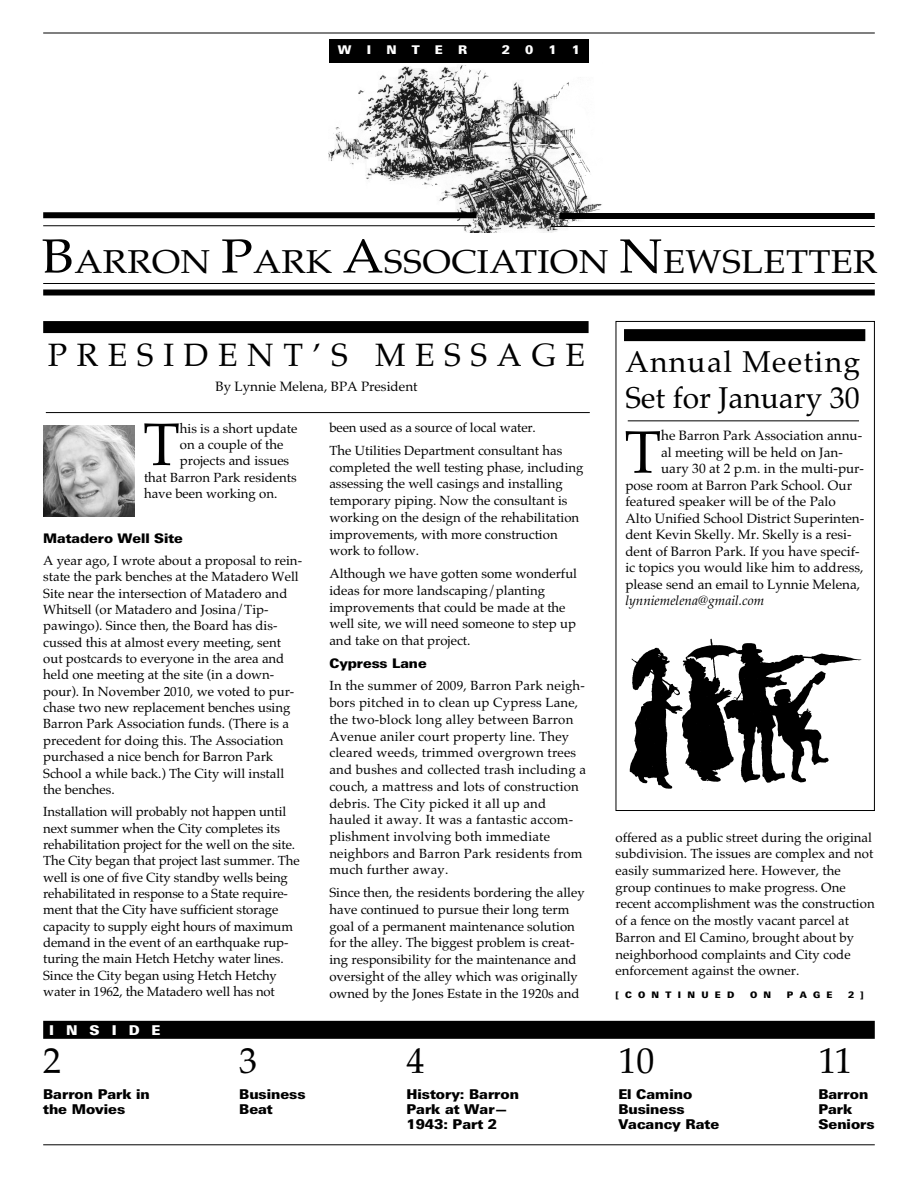
<style>
.page{position:relative;width:918px;height:1188px;background:#fff}
.page>*{position:absolute;margin:0;border:0;box-sizing:border-box;transform-origin:0 0}
.t1{font:60.3px "Palatino";color:#000}
.t2{font:60.15px "Palatino";color:#000}
.t3{font:36px "Palatino";color:#000}
.t4{font:33px "Palatino";letter-spacing:.005em;color:#000;scale:1.1 1}
.t5{font:32.25px "Palatino";letter-spacing:.295em;color:#000}
.t6{font:30px/36.6px "Palatino";letter-spacing:.02em;color:#000}
.t7{font:13.5px "Palatino";color:#000}
.t8{font:900 13.5px/15px "Linotype Univers Basic";color:#000}
.t9{font:italic 13.5px "Palatino";color:#000}
.t10{font:900 13.5px "Linotype Univers Basic";letter-spacing:.89em;color:#fff}
.t11{font:13.2px/16.6px "Palatino";color:#000}
.t12{font:900 13.2px "Linotype Univers Basic";color:#000}
.t13{font:900 12px "Linotype Univers Basic";color:#fff}
.t14{font:900 9px "Linotype Univers Basic";letter-spacing:.695em;color:#000}
.s1{font-size:48px}
</style>
<div class="page">
<hr style="left:43px;top:33px;width:832px;height:1px;background:#000">
<div style="left:43px;top:290px;width:832px;height:6px;background:#000"></div>
<hr style="left:43px;top:283px;width:832px;height:1px;background:#000">
<img style="left:328px;top:65px;width:274px;height:168px">
<div style="left:560px;top:213px;width:315px;height:6px;background:#000"></div>
<div style="left:43px;top:212px;width:434px;height:6px;background:#000"></div>
<hr style="left:43px;top:225px;width:428px;height:1px;background:#000">
<hr style="left:551px;top:226px;width:324px;height:1px;background:#000">
<div style="left:329px;top:39px;width:260px;height:24px;background:#000"></div>
<hr style="left:43px;top:1145px;width:832px;height:1px;background:#000">
<div style="left:43px;top:1021px;width:832px;height:18px;background:#000"></div>
<div style="left:43px;top:321px;width:546px;height:12px;background:#000"></div>
<hr style="left:46px;top:412px;width:544px;height:1px;background:#000">
<img style="left:43px;top:426px;width:92px;height:91px">
<div style="left:616px;top:321px;width:259px;height:490px;border:1px solid #000"></div>
<div style="left:624px;top:329px;width:241px;height:12px;background:#000"></div>
<img style="left:629px;top:639px;width:233px;height:151px">
<hr style="left:628px;top:421px;width:231px;height:1px;background:#000">
<p class="t13" style="left:338px;top:46px;width:15px">W</p>
<p class="t13" style="left:367px;top:46px;width:6px">I</p>
<p class="t13" style="left:386px;top:46px;width:12px">N</p>
<p class="t13" style="left:412px;top:46px;width:10px">T</p>
<p class="t13" style="left:435px;top:46px;width:9px">E</p>
<p class="t13" style="left:458px;top:46px;width:11px">R</p>
<p class="t13" style="left:502px;top:46px;width:10px">2</p>
<p class="t13" style="left:525px;top:46px;width:10px">0</p>
<p class="t13" style="left:548px;top:46px;width:10px">1</p>
<p class="t13" style="left:572px;top:46px;width:10px">1</p>
<h3 class="t4" style="left:42px;top:242px;width:761px"><span class="s1">B</span>ARRON <span class="s1">P</span>ARK <span class="s1">A</span>SSOCIATION <span class="s1">N</span>EWSLETTER</h3>
<h3 class="t5" style="left:48px;top:336px;width:539px">PRESIDENT’S MESSAGE</h3>
<p class="t7" style="left:215px;top:379px;width:204px">By Lynnie Melena, BPA President</p>
<h1 class="t1" style="left:143px;top:409px;width:38px">T</h1>
<p class="t11" style="left:180px;top:420px;width:119px">his is a short update</p>
<p class="t11" style="left:180px;top:436px;width:105px">on a couple of the</p>
<p class="t11" style="left:180px;top:452px;width:111px">projects and issues</p>
<p class="t11" style="left:144px;top:469px;width:154px">that Barron Park residents</p>
<p class="t11" style="left:144px;top:485px;width:135px">have been working on.</p>
<p class="t12" style="left:43px;top:533px;width:141px">Matadero Well Site</p>
<p class="t11" style="left:43px;top:552px;width:260px">A year ago, I wrote about a proposal to rein&shy;state the park benches at the Matadero Well Site near the intersection of Matadero and Whitsell (or Matadero and Josina/Tip&shy;pawingo). Since then, the Board has dis&shy;cussed this at almost every meeting, sent out postcards to everyone in the area and held one meeting at the site (in a down&shy;pour). In November 2010, we voted to pur&shy;chase two new replacement benches using Barron Park Association funds. (There is a precedent for doing this. The Association purchased a nice bench for Barron Park School a while back.) The City will install the benches.</p>
<p class="t11" style="left:43px;top:803px;width:258px">Installation will probably not happen until next summer when the City completes its rehabilitation project for the well on the site.<br>The City began that project last summer. The well is one of five City standby wells being rehabilitated in response to a State require&shy;ment that the City have sufficient storage capacity to supply eight hours of maximum demand in the event of an earthquake rup&shy;turing the main Hetch Hetchy water lines.<br>Since the City began using Hetch Hetchy water in 1962, the Matadero well has not</p>
<p class="t10" style="left:49px;top:1026px;width:113px">INSIDE</p>
<h3 class="t3" style="left:43px;top:1040px;width:19px">2</h3>
<p class="t8" style="left:43px;top:1088px;width:108px">Barron Park in the Movies</p>
<h3 class="t3" style="left:239px;top:1040px;width:19px">3</h3>
<p class="t8" style="left:239px;top:1088px;width:68px">Business<br>Beat</p>
<p class="t11" style="left:329px;top:416px;width:234px;line-height:22.8px">been used as a source of local water.<br>The Utilities Department consultant has</p>
<p class="t11" style="left:329px;top:459px;width:256px">completed the well testing phase, including assessing the well casings and installing temporary piping. Now the consultant is working on the design of the rehabilitation improvements, with more construction work to follow.</p>
<p class="t11" style="left:329px;top:565px;width:249px">Although we have gotten some wonderful ideas for more landscaping/planting improvements that could be made at the well site, we will need someone to step up and take on that project.</p>
<p class="t12" style="left:329px;top:658px;width:99px">Cypress Lane</p>
<p class="t11" style="left:329px;top:678px;width:258px">In the summer of 2009, Barron Park neigh&shy;bors pitched in to clean up Cypress Lane, the two-block long alley between Barron Avenue aniler court property line. They cleared weeds, trimmed overgrown trees and bushes and collected trash including a couch, a mattress and lots of construction debris. The City picked it all up and hauled it away. It was a fantastic accom&shy;plishment involving both immediate neighbors and Barron Park residents from much further away.</p>
<p class="t11" style="left:329px;top:884px;width:257px">Since then, the residents bordering the alley have continued to pursue their long term goal of a permanent maintenance solution for the alley. The biggest problem is creat&shy;ing responsibility for the maintenance and oversight of the alley which was originally owned by the Jones Estate in the 1920s and</p>
<h3 class="t3" style="left:406px;top:1040px;width:19px">4</h3>
<p class="t8" style="left:406px;top:1088px;width:114px">History: Barron<br>Park at War—<br>1943: Part 2</p>
<h3 class="t6" style="left:625px;top:343px;width:236px">Annual Meeting<br>Set for January 30</h3>
<h2 class="t2" style="left:624px;top:417px;width:38px">T</h2>
<p class="t7" style="left:661px;top:428px;width:203px">he Barron Park Association annu-</p>
<p class="t7" style="left:661px;top:444px;width:183px">al meeting will be held on Jan-</p>
<p class="t7" style="left:661px;top:461px;width:204px">uary 30 at 2 p.m. in the multi-pur-</p>
<p class="t7" style="left:625px;top:477px;width:228px">pose room at Barron Park School. Our</p>
<p class="t7" style="left:625px;top:494px;width:212px">featured speaker will be of the Palo</p>
<p class="t7" style="left:625px;top:510px;width:240px">Alto Unified School District Superinten-</p>
<p class="t7" style="left:625px;top:527px;width:228px">dent Kevin Skelly. Mr. Skelly is a resi-</p>
<p class="t7" style="left:625px;top:543px;width:236px">dent of Barron Park. If you have specif-</p>
<p class="t7" style="left:625px;top:560px;width:240px">ic topics you would like him to address,</p>
<p class="t7" style="left:625px;top:576px;width:236px">please send an email to Lynnie Melena,</p>
<p class="t9" style="left:625px;top:592px;width:140px">lynniemelena@gmail.com</p>
<p class="t11" style="left:616px;top:829px;width:261px">offered as a public street during the original subdivision. The issues are complex and not easily summarized here. However, the group continues to make progress. One recent accomplishment was the construction of a fence on the mostly vacant parcel at Barron and El Camino, brought about by neighborhood complaints and City code enforcement against the owner.</p>
<p class="t14" style="left:616px;top:991px;width:120px">[CONTINUED</p>
<p class="t14" style="left:750px;top:991px;width:23px">O N</p>
<p class="t14" style="left:787px;top:991px;width:47px">PAGE</p>
<p class="t14" style="left:848px;top:991px;width:17px">2 ]</p>
<h3 class="t3" style="left:618px;top:1040px;width:37px">10</h3>
<p class="t8" style="left:618px;top:1088px;width:102px">El Camino<br>Business<br>Vacancy Rate</p>
<h3 class="t3" style="left:818px;top:1040px;width:36px">11</h3>
<p class="t8" style="left:818px;top:1088px;width:58px">Barron<br>Park<br>Seniors</p>
</div>
